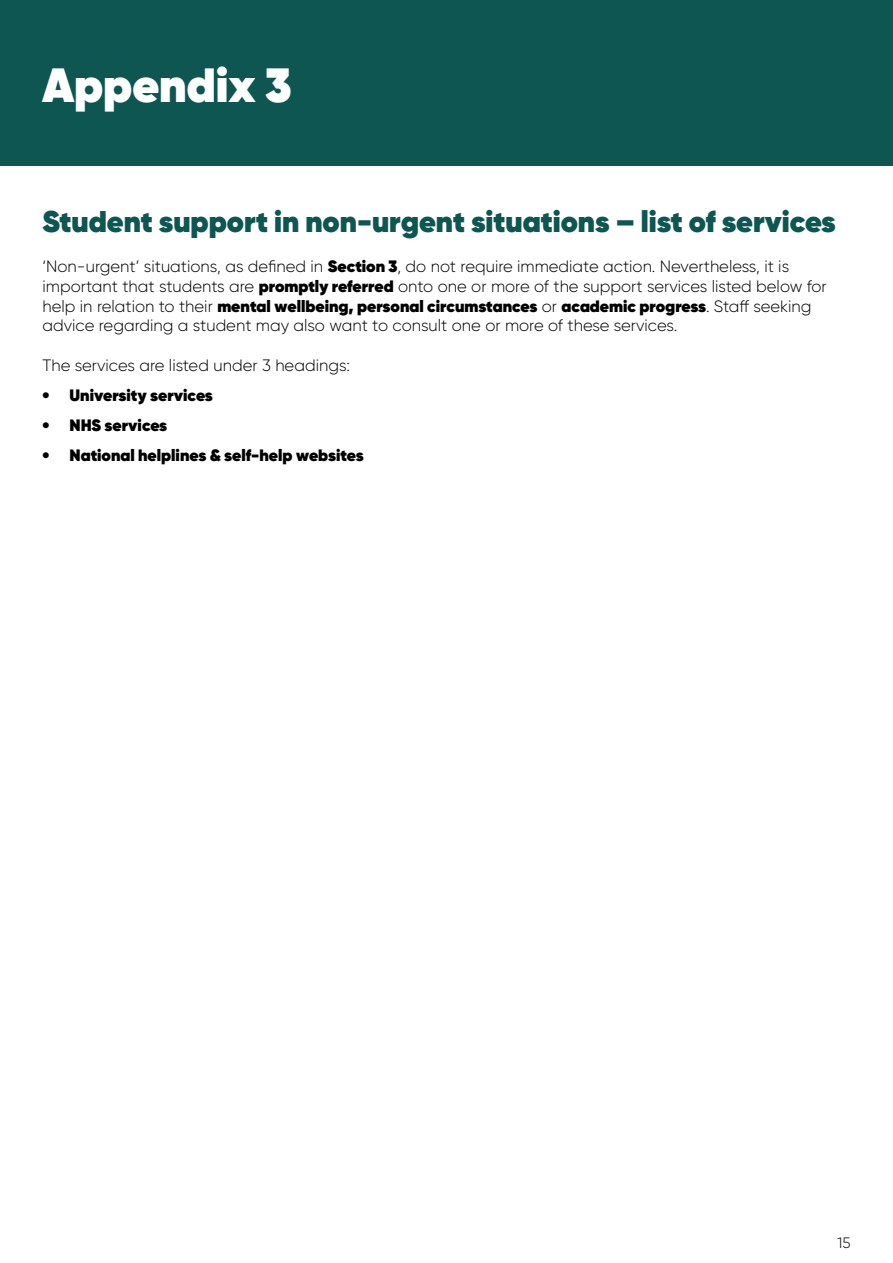
<style>
.page{position:relative;width:893px;height:1263px;background:#fff}
.page>*{position:absolute;margin:0;border:0;box-sizing:border-box;transform-origin:0 0}
.t1{font:800 48px "Gilroy";color:#fff}
.t2{font:800 30px "Gilroy";color:#0d5651}
.t3{font:300 16.5px/19.8px "Gilroy";color:#000}
.t4{font:800 16.5px "Gilroy";color:#000}
.t5{font:300 15px "Gilroy";color:#000}
.s1{font-weight:800}
</style>
<div class="page">
<div style="left:0;top:0;width:893px;height:166px;background:#0d5651"></div>
<p class="t1" style="left:43px;top:55px;width:251px">Appendix 3</p>
<p class="t2" style="left:43px;top:203px;width:795px">Student support in non-urgent situations – list of services</p>
<p class="t3" style="left:43px;top:256px;width:786px">‘Non-urgent’ situations, as defined in <span class="s1">Section 3</span>, do not require immediate action. Nevertheless, it is important that students are <span class="s1">promptly referred</span> onto one or more of the support services listed below for help in relation to their <span class="s1">mental wellbeing, personal circumstances</span> or <span class="s1">academic progress</span>. Staff seeking advice regarding a student may also want to consult one or more of these services.</p>
<p class="t3" style="left:43px;top:355px;width:309px">The services are listed under 3 headings:</p>
<p class="t4" style="left:43px;top:385px;width:172px">• University services</p>
<p class="t4" style="left:43px;top:415px;width:126px">• NHS services</p>
<p class="t4" style="left:43px;top:445px;width:323px">• National helplines &amp; self-help websites</p>
<p class="t5" style="left:837px;top:1233px;width:15px">15</p>
</div>
